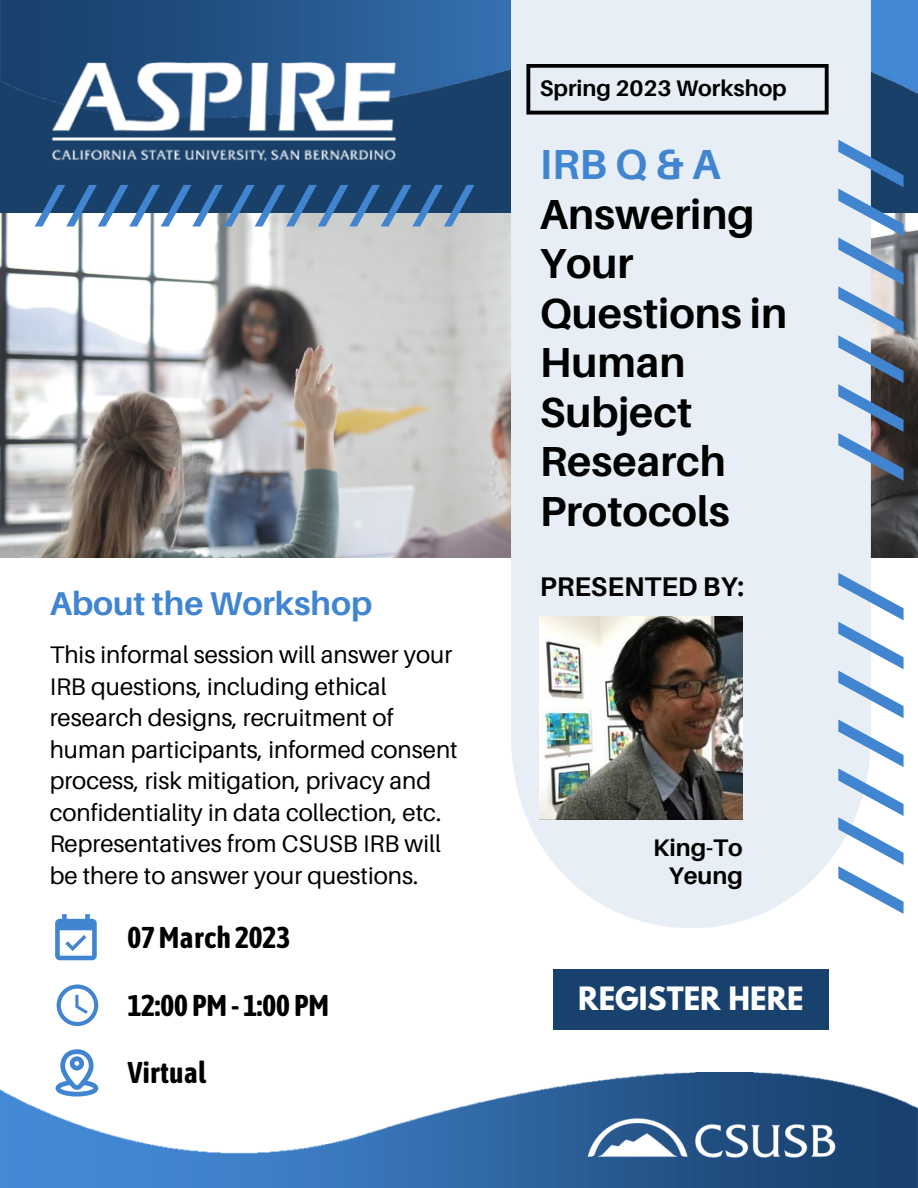
<style>
.page{position:relative;width:918px;height:1188px;background:#fff}
.page>*{position:absolute;margin:0;border:0;box-sizing:border-box;transform-origin:0 0}
.t1{font:700 42px/49.5px "Aileron";color:#000}
.t2{font:700 42px "Aileron";color:#4185d0}
.t3{font:700 33px "Aileron";color:#4185d0}
.t4{font:700 30px "Asap Condensed";color:#000}
.t5{font:700 28.5px "League Spartan";color:#fff}
.t6{font:700 27px "Aileron";color:#000}
.t7{font:24px/31.5px "Aileron";color:#000}
.t8{font:700 24px/28.2px "Aileron";color:#000;text-align:right}
.t9{font:700 22.5px "Aileron";color:#000}
</style>
<div class="page">
<img style="left:0;top:212px;width:918px;height:346px">
<div style="left:0;top:0;width:918px;height:212px;background:#184069"></div>
<img style="left:0;top:0;width:918px;height:94px">
<img style="left:25px;top:35px;width:397px;height:126px">
<div style="left:511px;top:0;width:360px;height:928px;background:#e8eef5"></div>
<svg style="left:55px;top:914px;width:42px;height:46px"></svg>
<svg style="left:57px;top:984px;width:41px;height:42px"></svg>
<svg style="left:60px;top:1049px;width:34px;height:23px"></svg>
<div style="left:553px;top:969px;width:276px;height:60px;background:#18416e"></div>
<img style="left:0;top:1072px;width:918px;height:116px">
<img style="left:563px;top:1089px;width:298px;height:99px">
<img style="left:540px;top:617px;width:203px;height:203px">
<svg style="left:526px;top:64px;width:303px;height:50px;background:#c2c7cd"></svg>
<svg style="left:838px;top:573px;width:66px;height:341px"></svg>
<svg style="left:838px;top:140px;width:66px;height:341px;background:#8da1b9"></svg>
<svg style="left:35px;top:185px;width:440px;height:41px"></svg>
<h2 class="t3" style="left:50px;top:583px;width:324px">About the Workshop</h2>
<p class="t7" style="left:50px;top:639px;width:410px">This informal session will answer your IRB questions, including ethical research designs, recruitment of human participants, informed consent process, risk mitigation, privacy and confidentiality in data collection, etc.<br>Representatives from CSUSB IRB will be there to answer your questions.</p>
<p class="t4" style="left:127px;top:920px;width:164px">07March 2023</p>
<p class="t4" style="left:127px;top:988px;width:203px">12:00 PM- 1:00 PM</p>
<p class="t4" style="left:127px;top:1055px;width:80px">Virtual</p>
<p class="t9" style="left:540px;top:74px;width:248px">Spring 2023 Workshop</p>
<h1 class="t2" style="left:540px;top:138px;width:182px">IRBQ&amp;A</h1>
<h1 class="t1" style="left:540px;top:188px;width:249px">Answering<br>Your<br>Questions in<br>Human<br>Subject<br>Research<br>Protocols</h1>
<p class="t6" style="left:540px;top:570px;width:206px">PRESENTED BY:</p>
<p class="t8" style="left:653px;top:833px;width:91px">King-To<br>Yeung</p>
<p class="t5" style="left:578px;top:984px;width:227px">REGISTER HERE</p>
</div>
